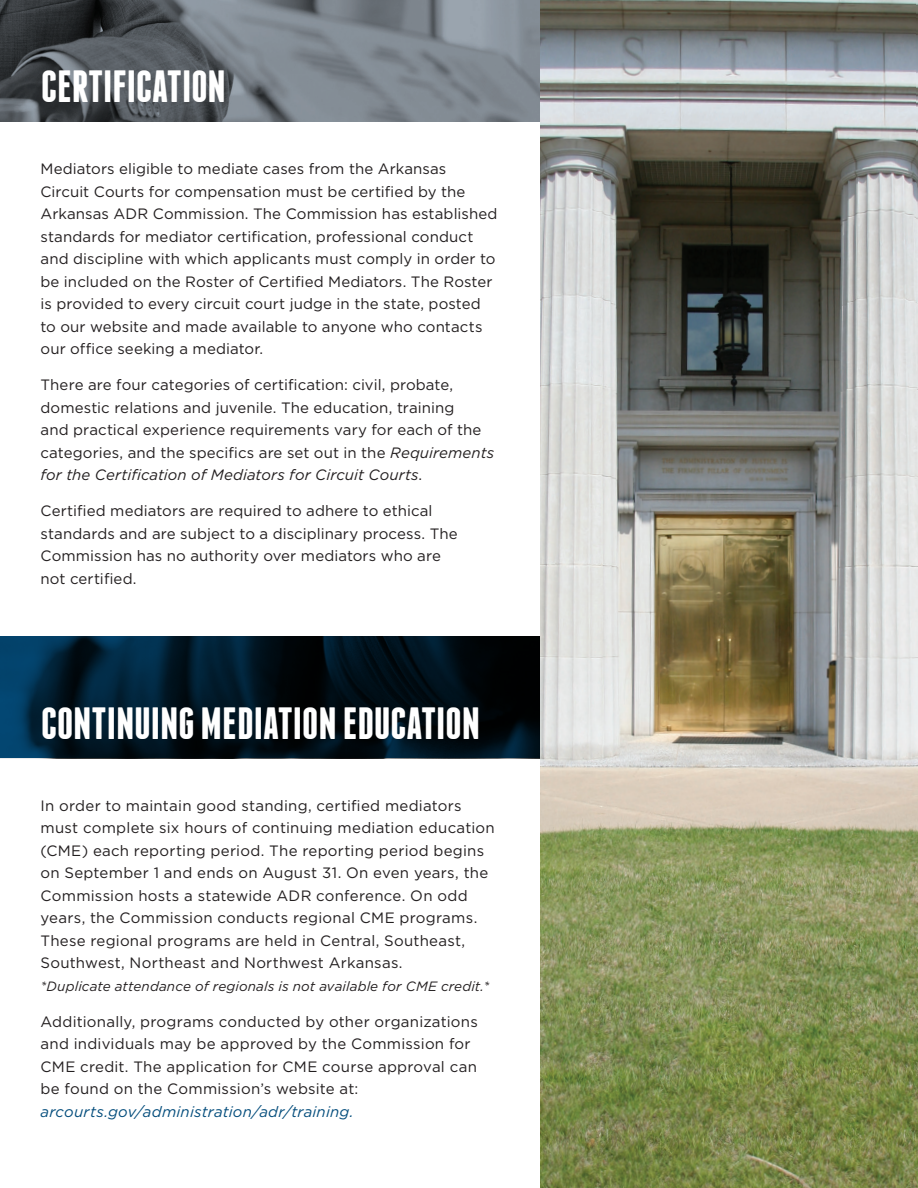
<style>
.page{position:relative;width:918px;height:1188px;background:#fff}
.page>*{position:absolute;margin:0;border:0;box-sizing:border-box;transform-origin:0 0}
.t1{font:700 45px "Franchise";color:#fff}
.t2{font:15px/22.5px "Gotham";letter-spacing:.01em;color:#231f20}
.t3{font:italic 13.5px "Gotham";letter-spacing:.01em;color:#231f20}
.s1{font-style:italic}
.s2{font-style:italic;color:#044d7c}
</style>
<div class="page">
<img style="left:0;top:0;width:540px;height:122px">
<img style="left:0;top:637px;width:540px;height:121px">
<img style="left:540px;top:0;width:377px;height:1188px">
<hr style="left:917px;top:0;width:1px;height:1188px;background:#044d7c">
<img style="left:917px;top:0;width:1px;height:251px">
<p class="t1" style="left:41px;top:66px;width:186px">CERTIFICATION</p>
<p class="t2" style="left:40px;top:157px;width:459px">Mediators eligible to mediate cases from the Arkansas Circuit Courts for compensation must be certified by the Arkansas ADR Commission. The Commission has established standards for mediator certification, professional conduct and discipline with which applicants must comply in order to be included on the Roster of Certified Mediators. The Roster is provided to every circuit court judge in the state, posted to our website and made available to anyone who contacts our office seeking a mediator.</p>
<p class="t2" style="left:40px;top:373px;width:455px">There are four categories of certification: civil, probate, domestic relations and juvenile. The education, training<br>and practical experience requirements vary for each of the categories, and the specifics are set out in the <span class="s1">Requirements for the Certification of Mediators for Circuit Courts</span>.</p>
<p class="t2" style="left:40px;top:499px;width:419px">Certified mediators are required to adhere to ethical standards and are subject to a disciplinary process. The Commission has no authority over mediators who are not certified.</p>
<p class="t1" style="left:41px;top:702px;width:441px">CONTINUING MEDIATION EDUCATION</p>
<p class="t2" style="left:40px;top:794px;width:456px">In order to maintain good standing, certified mediators must complete six hours of continuing mediation education (CME) each reporting period. The reporting period begins on September 1 and ends on August 31. On even years, the Commission hosts a statewide ADR conference. On odd years, the Commission conducts regional CME programs.<br>These regional programs are held in Central, Southeast, Southwest, Northeast and Northwest Arkansas.</p>
<p class="t3" style="left:40px;top:979px;width:450px">*Duplicate attendance of regionals is not available for CME credit.*</p>
<p class="t2" style="left:40px;top:1010px;width:439px">Additionally, programs conducted by other organizations and individuals may be approved by the Commission for CME credit. The application for CME course approval can be found on the Commission’s website at: <span class="s2">arcourts.gov/administration/adr/training.</span></p>
</div>
